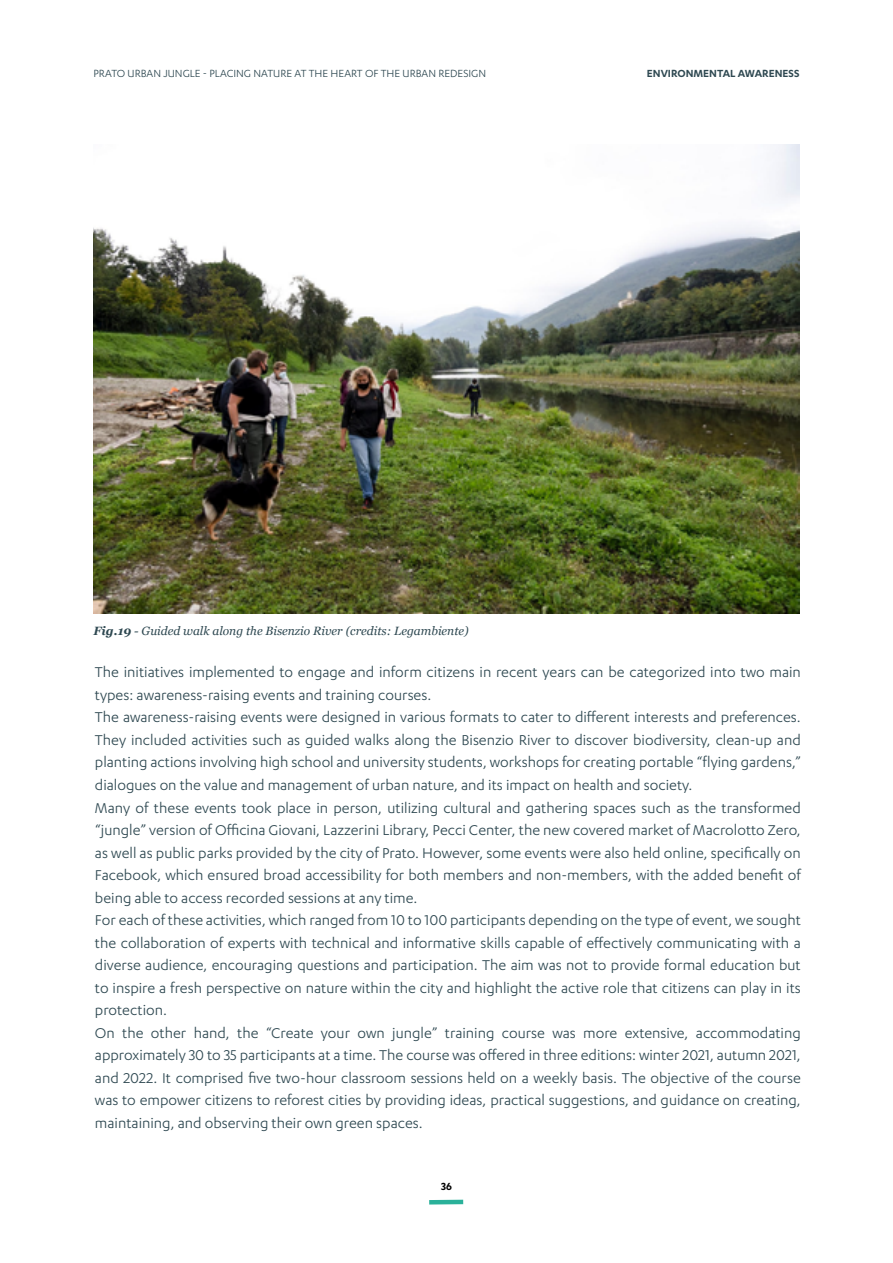
<style>
.page{position:relative;width:893px;height:1263px;background:#fff}
.page>*{position:absolute;margin:0;border:0;box-sizing:border-box;transform-origin:0 0}
.t1{font:16.5px/22.5px "Karbon";color:#2e4851}
.t2{font:italic 12px "Georgia";color:#2e4851}
.t3{font:12px "Karbon";color:#2e4851}
.t4{font:600 12px "Karbon";color:#2e4851}
.t5{font:600 12px "Karbon";color:#000}
.s1{font-weight:700}
</style>
<div class="page">
<hr style="left:429px;top:1200px;width:34px;height:4px;background:#2ab19a">
<img style="left:94px;top:145px;width:705px;height:468px">
<p class="t3" style="left:94px;top:67px;width:394px">PRATO URBAN JUNGLE - PLACING NATURE AT THE HEART OF THE URBAN REDESIGN</p>
<p class="t4" style="left:647px;top:66px;width:154px">ENVIRONMENTAL AWARENESS</p>
<p class="t2" style="left:94px;top:623px;width:377px"><span class="s1">Fig.19</span> - Guided walk along the Bisenzio River (credits: Legambiente)</p>
<p class="t1" style="left:95px;top:661px;width:707px">The initiatives implemented to engage and inform citizens in recent years can be categorized into two main types: awareness-raising events and training courses.<br>The awareness-raising events were designed in various formats to cater to different interests and preferences.<br>They included activities such as guided walks along the Bisenzio River to discover biodiversity, clean-up and planting actions involving high school and university students, workshops for creating portable “flying gardens,” dialogues on the value and management of urban nature, and its impact on health and society.<br>Many of these events took place in person, utilizing cultural and gathering spaces such as the transformed “jungle” version of Officina Giovani, Lazzerini Library, Pecci Center, the new covered market of Macrolotto Zero, as well as public parks provided by the city of Prato. However, some events were also held online, specifically on Facebook, which ensured broad accessibility for both members and non-members, with the added benefit of being able to access recorded sessions at any time.<br>For each of these activities, which ranged from 10 to 100 participants depending on the type of event, we sought the collaboration of experts with technical and informative skills capable of effectively communicating with a diverse audience, encouraging questions and participation. The aim was not to provide formal education but to inspire a fresh perspective on nature within the city and highlight the active role that citizens can play in its protection.<br>On the other hand, the “Create your own jungle” training course was more extensive, accommodating approximately 30 to 35 participants at a time. The course was offered in three editions: winter 2021, autumn 2021, and 2022. It comprised five two-hour classroom sessions held on a weekly basis. The objective of the course was to empower citizens to reforest cities by providing ideas, practical suggestions, and guidance on creating, maintaining, and observing their own green spaces.</p>
<p class="t5" style="left:441px;top:1179px;width:12px">36</p>
</div>
